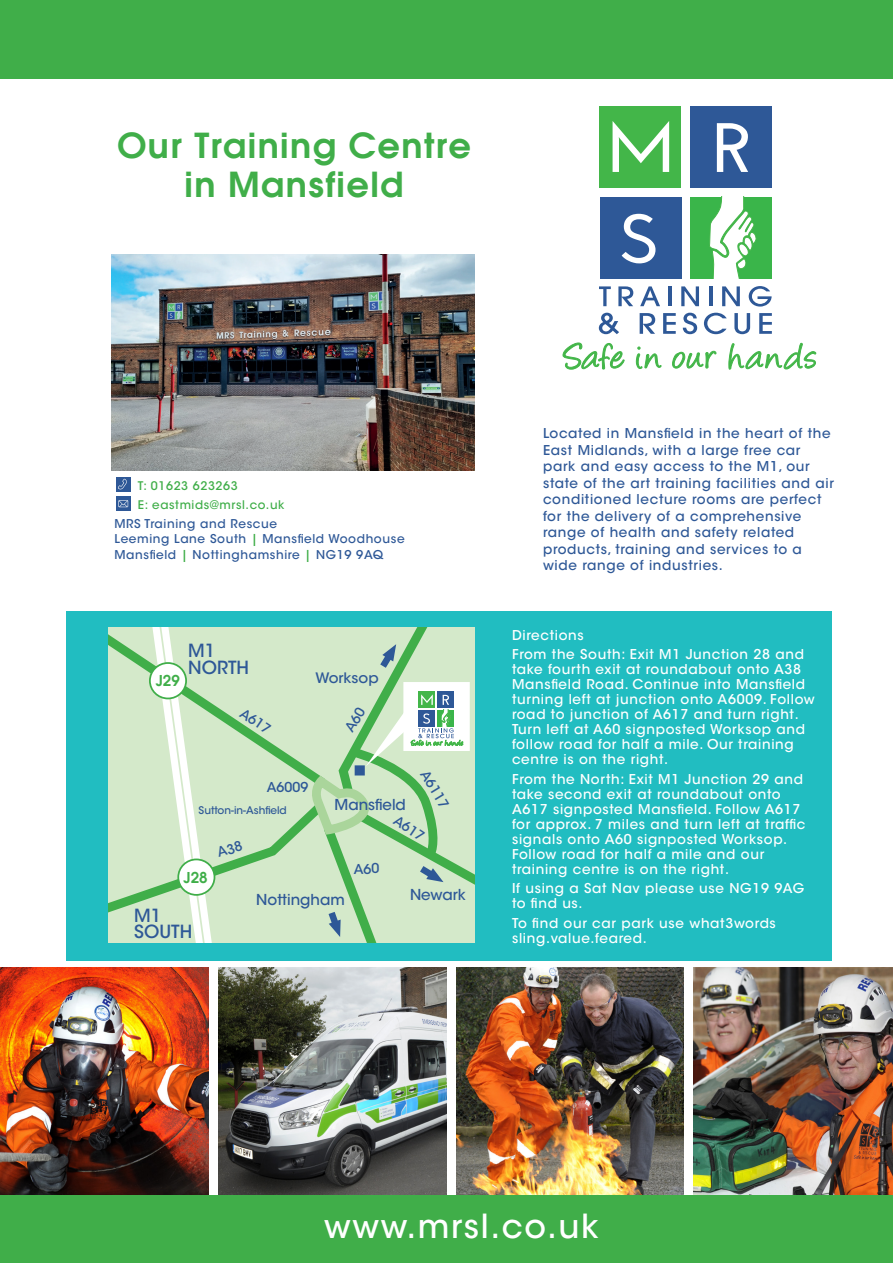
<style>
.page{position:relative;width:893px;height:1263px;background:#fff}
.page>*{position:absolute;margin:0;border:0;box-sizing:border-box;transform-origin:0 0}
.t1{font:600 34.5px/39px "Avant Garde";letter-spacing:.04em;color:#40ae49;text-align:center}
.t2{font:500 33px "ITC Avant Garde Std";letter-spacing:.05em;color:#fff}
.t3{font:500 18px/16.5px "ITC Avant Garde Std";color:#2e5897}
.t4{font:500 15px "ITC Avant Garde Std";color:#2e5897}
.t5{font:600 15px "Avant Garde";color:#40ae49}
.t6{font:500 14.4px "ITC Avant Garde Std";color:#2e5897;scale:1.05 1}
.t7{font:500 13.5px/15px "ITC Avant Garde Std";letter-spacing:.05em;color:#fff}
.t8{font:500 13.5px/16.5px "ITC Avant Garde Std";letter-spacing:.05em;color:#2e5897}
.t9{font:500 12.15px/15.6px "ITC Avant Garde Std";letter-spacing:.05em;color:#2e5897}
.t10{font:500 11.85px/18.5px "ITC Avant Garde Std";letter-spacing:.05em;color:#40ae49}
.t11{font:500 10.5px "ITC Avant Garde Std";color:#2e5897}
.s1{color:#40ae49}
</style>
<div class="page">
<img style="left:456px;top:967px;width:228px;height:229px">
<img style="left:218px;top:967px;width:230px;height:229px">
<img style="left:0;top:967px;width:209px;height:229px">
<div style="left:600px;top:197px;width:82px;height:82px;background:#2e5897"></div>
<svg style="left:563px;top:342px;width:61px;height:27px"></svg>
<svg style="left:636px;top:346px;width:26px;height:23px"></svg>
<svg style="left:672px;top:350px;width:45px;height:19px"></svg>
<svg style="left:728px;top:343px;width:88px;height:26px"></svg>
<div style="left:599px;top:106px;width:82px;height:82px;background:#43b649"></div>
<div style="left:690px;top:106px;width:82px;height:82px;background:#2e5897"></div>
<div style="left:690px;top:197px;width:82px;height:81px;background:#3ab54a"></div>
<svg style="left:613px;top:121px;width:56px;height:51px"></svg>
<svg style="left:717px;top:123px;width:31px;height:49px"></svg>
<svg style="left:622px;top:214px;width:33px;height:49px"></svg>
<svg style="left:599px;top:286px;width:12px;height:20px"></svg>
<svg style="left:618px;top:286px;width:15px;height:20px"></svg>
<svg style="left:640px;top:286px;width:20px;height:20px"></svg>
<hr style="left:668px;top:286px;width:3px;height:20px;background:#2e5897">
<svg style="left:681px;top:286px;width:18px;height:20px"></svg>
<hr style="left:709px;top:286px;width:3px;height:20px;background:#2e5897">
<svg style="left:722px;top:286px;width:18px;height:20px"></svg>
<svg style="left:749px;top:286px;width:23px;height:21px"></svg>
<svg style="left:599px;top:313px;width:20px;height:21px"></svg>
<svg style="left:640px;top:313px;width:15px;height:21px"></svg>
<svg style="left:663px;top:313px;width:13px;height:21px"></svg>
<svg style="left:683px;top:313px;width:14px;height:21px"></svg>
<svg style="left:704px;top:313px;width:23px;height:21px"></svg>
<svg style="left:734px;top:313px;width:16px;height:21px"></svg>
<svg style="left:759px;top:313px;width:13px;height:21px"></svg>
<svg style="left:709px;top:197px;width:47px;height:81px"></svg>
<img style="left:693px;top:967px;width:200px;height:229px">
<div style="left:0;top:1196px;width:893px;height:67px;background:#40ae49"></div>
<img style="left:112px;top:254px;width:362px;height:217px">
<div style="left:66px;top:611px;width:765px;height:349px;background:#21bdc1"></div>
<svg style="left:116px;top:496px;width:15px;height:15px"></svg>
<div style="left:116px;top:477px;width:14px;height:15px;background:#2e5897"></div>
<svg style="left:118px;top:500px;width:10px;height:7px"></svg>
<div style="left:0;top:0;width:893px;height:78px;background:#40ae49"></div>
<svg style="left:118px;top:479px;width:9px;height:10px"></svg>
<svg style="left:109px;top:627px;width:365px;height:315px;background:#c8e4c2"></svg>
<h1 class="t1" style="left:117px;top:126px;width:356px">Our Training Centre in Mansfield</h1>
<p class="t10" style="left:138px;top:477px;width:148px">T: 01623 623263<br>E: eastmids@mrsl.co.uk</p>
<p class="t9" style="left:115px;top:516px;width:292px">MRS Training and Rescue<br>Leeming Lane South <span class="s1">|</span> Mansfield Woodhouse<br>Mansfield <span class="s1">|</span> Nottinghamshire <span class="s1">|</span> NG19 9AQ</p>
<p class="t5" style="left:156px;top:670px;width:25px">J29</p>
<h3 class="t3" style="left:188px;top:642px;width:62px">M1<br>NORTH</h3>
<p class="t8" style="left:246px;top:705px;width:35px;rotate:34deg">A617</p>
<p class="t6" style="left:316px;top:668px;width:62px">Worksop</p>
<p class="t8" style="left:267px;top:779px;width:43px;rotate:-1deg">A6009</p>
<p class="t11" style="left:199px;top:804px;width:90px">Sutton-in-Ashfield</p>
<p class="t4" style="left:334px;top:795px;width:73px">Mansfield</p>
<p class="t8" style="left:431px;top:767px;width:43px;rotate:59deg">A6117</p>
<p class="t8" style="left:400px;top:812px;width:35px;rotate:34deg">A617</p>
<p class="t5" style="left:183px;top:868px;width:26px">J28</p>
<h3 class="t3" style="left:134px;top:907px;width:60px">M1<br>SOUTH</h3>
<p class="t4" style="left:256px;top:890px;width:90px">Nottingham</p>
<p class="t4" style="left:410px;top:885px;width:57px">Newark</p>
<p class="t8" style="left:543px;top:425px;width:292px">Located in Mansfield in the heart of the East Midlands, with a large free car park and easy access to the M1, our state of the art training facilities and air conditioned lecture rooms are perfect for the delivery of a comprehensive range of health and safety related products, training and services to a wide range of industries.</p>
<p class="t7" style="left:512px;top:625px;width:293px;line-height:19.5px">Directions<br>From the South: Exit M1 Junction 28 and</p>
<p class="t7" style="left:512px;top:662px;width:304px">take fourth exit at roundabout onto A38<br>Mansfield Road. Continue into Mansfield turning left at junction onto A6009. Follow road to junction of A617 and turn right.<br>Turn left at A60 signposted Worksop and follow road for half a mile. Our training centre is on the right.</p>
<p class="t7" style="left:512px;top:771px;width:295px">From the North: Exit M1 Junction 29 and take second exit at roundabout onto A617 signposted Mansfield. Follow A617 for approx. 7 miles and turn left at traffic signals onto A60 signposted Worksop.<br>Follow road for half a mile and our training centre is on the right.</p>
<p class="t7" style="left:512px;top:881px;width:294px">If using a Sat Nav please use NG19 9AG to find us.</p>
<p class="t7" style="left:512px;top:915px;width:265px">To find our car park use what3words sling.value.feared.</p>
<h2 class="t2" style="left:324px;top:1205px;width:276px">www.mrsl.co.uk</h2>
</div>
